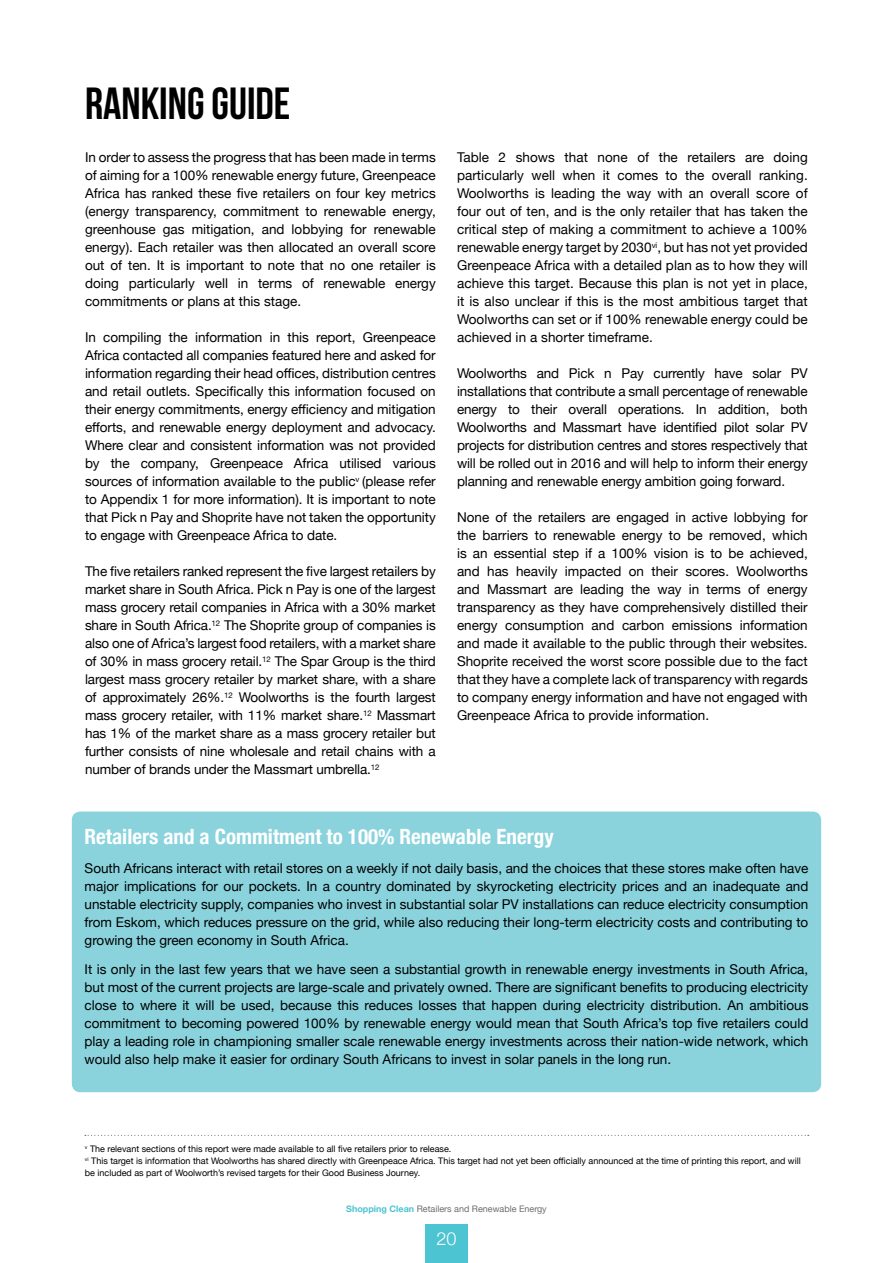
<style>
.page{position:relative;width:893px;height:1263px;background:#fff}
.page>*{position:absolute;margin:0;border:0;box-sizing:border-box;transform-origin:0 0}
.t1{font:45px "Bebas Neue";color:#000}
.t2{font:700 condensed 21px "Helvetica Neue";color:#fff}
.t3{font:300 18px "Helvetica Neue";color:#fff}
.t4{font:13.5px/18px "Helvetica Neue";color:#000;text-align:justify}
.t5{font:9px/12px "Helvetica Neue";color:#000}
.t6{font:9px "Helvetica Neue";color:#6d6e71}
.s1{font-weight:700;color:#4dc4d1}
</style>
<div class="page">
<svg style="left:85px;top:1135px;width:724px;height:1px"></svg>
<div style="left:72px;top:811px;width:749px;height:281px;background:#8ad3dd;border-radius:9px"></div>
<div style="left:425px;top:1224px;width:43px;height:39px;background:#4dc4d1"></div>
<h1 class="t1" style="left:85px;top:79px;width:207px">RANKING GUIDE</h1>
<p class="t4" style="left:85px;top:149px;width:352px">In order to assess the progress that has been made in terms of aiming for a 100% renewable energy future, Greenpeace Africa has ranked these five retailers on four key metrics (energy transparency, commitment to renewable energy, greenhouse gas mitigation, and lobbying for renewable energy). Each retailer was then allocated an overall score out of ten. It is important to note that no one retailer is doing particularly well in terms of renewable energy commitments or plans at this stage.</p>
<p class="t4" style="left:85px;top:329px;width:352px">In compiling the information in this report, Greenpeace Africa contacted all companies featured here and asked for information regarding their head offices, distribution centres and retail outlets. Specifically this information focused on their energy commitments, energy efficiency and mitigation efforts, and renewable energy deployment and advocacy.<br>Where clear and consistent information was not provided by the company, Greenpeace Africa utilised various sources of information available to the public<sup>v</sup> (please refer to Appendix 1 for more information). It is important to note that Pick n Pay and Shoprite have not taken the opportunity to engage with Greenpeace Africa to date.</p>
<p class="t4" style="left:85px;top:563px;width:352px">The five retailers ranked represent the five largest retailers by market share in South Africa. Pick n Pay is one of the largest mass grocery retail companies in Africa with a 30% market share in South Africa.<sup>12</sup> The Shoprite group of companies is also one of Africa’s largest food retailers, with a market share of 30% in mass grocery retail.<sup>12</sup> The Spar Group is the third largest mass grocery retailer by market share, with a share of approximately 26%.<sup>12</sup> Woolworths is the fourth largest mass grocery retailer, with 11% market share.<sup>12</sup> Massmart has 1% of the market share as a mass grocery retailer but further consists of nine wholesale and retail chains with a number of brands under the Massmart umbrella.<sup>12</sup></p>
<p class="t4" style="left:457px;top:149px;width:352px">Table 2 shows that none of the retailers are doing particularly well when it comes to the overall ranking.<br>Woolworths is leading the way with an overall score of four out of ten, and is the only retailer that has taken the critical step of making a commitment to achieve a 100% renewable energy target by 2030<sup>vi</sup>, but has not yet provided Greenpeace Africa with a detailed plan as to how they will achieve this target. Because this plan is not yet in place, it is also unclear if this is the most ambitious target that Woolworths can set or if 100% renewable energy could be achieved in a shorter timeframe.</p>
<p class="t4" style="left:457px;top:365px;width:352px">Woolworths and Pick n Pay currently have solar PV installations that contribute a small percentage of renewable energy to their overall operations. In addition, both Woolworths and Massmart have identified pilot solar PV projects for distribution centres and stores respectively that will be rolled out in 2016 and will help to inform their energy planning and renewable energy ambition going forward.</p>
<p class="t4" style="left:457px;top:509px;width:352px">None of the retailers are engaged in active lobbying for the barriers to renewable energy to be removed, which is an essential step if a 100% vision is to be achieved, and has heavily impacted on their scores. Woolworths and Massmart are leading the way in terms of energy transparency as they have comprehensively distilled their energy consumption and carbon emissions information and made it available to the public through their websites.<br>Shoprite received the worst score possible due to the fact that they have a complete lack of transparency with regards to company energy information and have not engaged with Greenpeace Africa to provide information.</p>
<h2 class="t2" style="left:85px;top:819px;width:471px">Retailers and a Commitment to 100% Renewable Energy</h2>
<p class="t4" style="left:85px;top:860px;width:725px">South Africans interact with retail stores on a weekly if not daily basis, and the choices that these stores make often have major implications for our pockets. In a country dominated by skyrocketing electricity prices and an inadequate and unstable electricity supply, companies who invest in substantial solar PV installations can reduce electricity consumption from Eskom, which reduces pressure on the grid, while also reducing their long-term electricity costs and contributing to growing the green economy in South Africa.</p>
<p class="t4" style="left:85px;top:961px;width:725px">It is only in the last few years that we have seen a substantial growth in renewable energy investments in South Africa, but most of the current projects are large-scale and privately owned. There are significant benefits to producing electricity close to where it will be used, because this reduces losses that happen during electricity distribution. An ambitious commitment to becoming powered 100% by renewable energy would mean that South Africa’s top five retailers could play a leading role in championing smaller scale renewable energy investments across their nation-wide network, which would also help make it easier for ordinary South Africans to invest in solar panels in the long run.</p>
<p class="t5" style="left:85px;top:1144px;width:717px"><sup>v</sup> The relevant sections of this report were made available to all five retailers prior to release.<br><sup>vi</sup> This target is information that Woolworths has shared directly with Greenpeace Africa. This target had not yet been officially announced at the time of printing this report, and will be included as part of Woolworth’s revised targets for their Good Business Journey.</p>
<p class="t6" style="left:346px;top:1203px;width:202px"><span class="s1">Shopping Clean</span> Retailers and Renewable Energy</p>
<h3 class="t3" style="left:436px;top:1224px;width:22px">20</h3>
</div>
